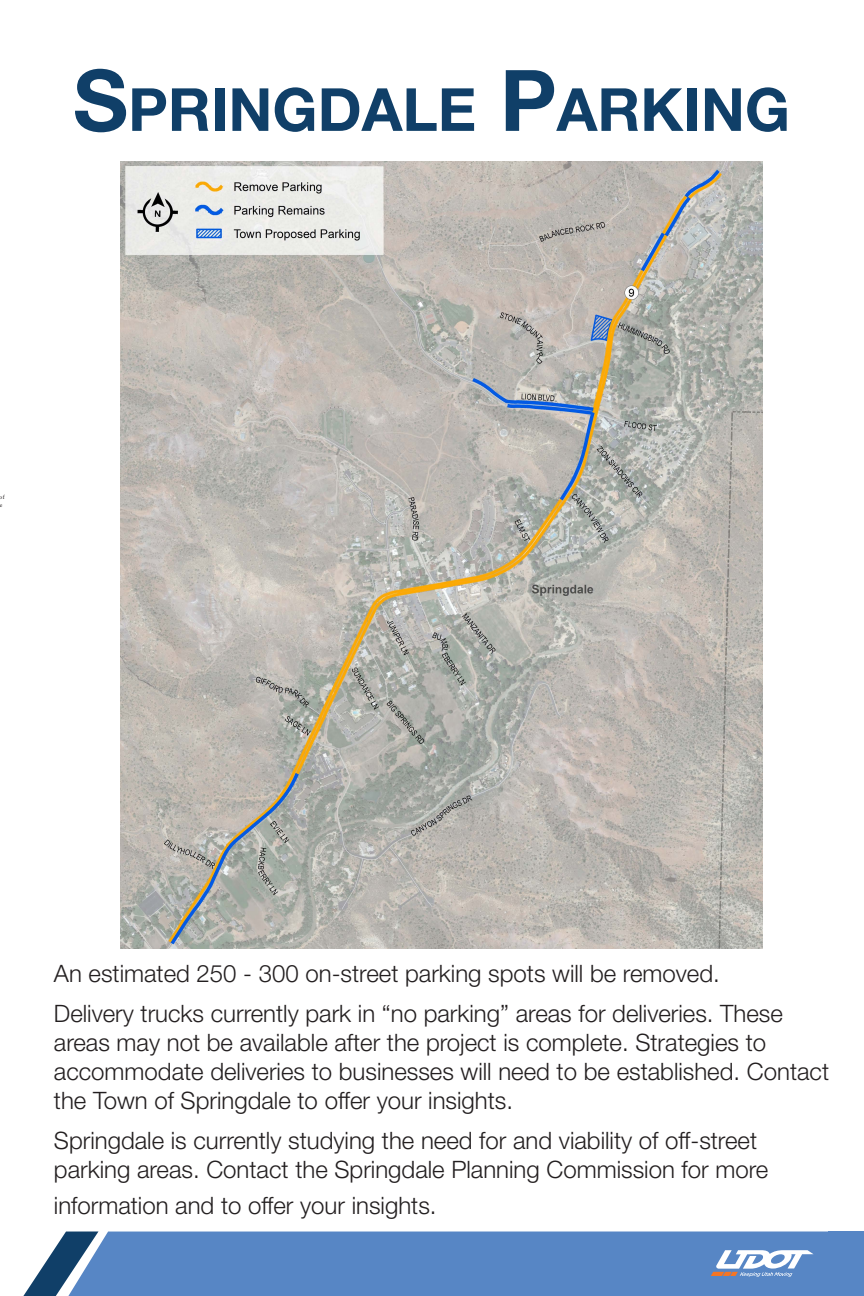
<style>
.page{position:relative;width:864px;height:1296px;background:#fff}
.page>*{position:absolute;margin:0;border:0;box-sizing:border-box;transform-origin:0 0}
.t1{font:700 59.5px "Helvetica Neue LT Std";color:#103f68}
.t2{font:300 24px/28.8px "Helvetica Neue LT Std";color:#231f20}
.t3{font:6px/7.2px "Minion Pro";color:#231f20}
.s1{font-size:85px}
</style>
<div class="page">
<div style="left:99px;top:1231px;width:729px;height:65px;background:#5786c5"></div>
<svg style="left:23px;top:1231px;width:76px;height:65px"></svg>
<svg style="left:711px;top:1250px;width:103px;height:27px"></svg>
<div style="left:828px;top:1231px;width:36px;height:65px;background:#5786c5"></div>
<img style="left:120px;top:162px;width:642px;height:786px">
<p class="t1" style="left:73px;top:73px;width:719px"><span class="s1">S</span>PRINGDALE <span class="s1">P</span>ARKING</p>
<p class="t3" style="left:0;top:494px;width:6px">of e</p>
<p class="t2" style="left:54px;top:959px;width:667px">An estimated 250 - 300 on-street parking spots will be removed.</p>
<p class="t2" style="left:54px;top:999px;width:777px">Delivery trucks currently park in “no parking” areas for deliveries. These areas may not be available after the project is complete. Strategies to accommodate deliveries to businesses will need to be established. Contact the Town of Springdale to offer your insights.</p>
<p class="t2" style="left:54px;top:1126px;width:716px">Springdale is currently studying the need for and viability of off-street parking areas. Contact the Springdale Planning Commission for more</p>
<p class="t2" style="left:54px;top:1190px;width:384px">information and to offer your insights.</p>
</div>
